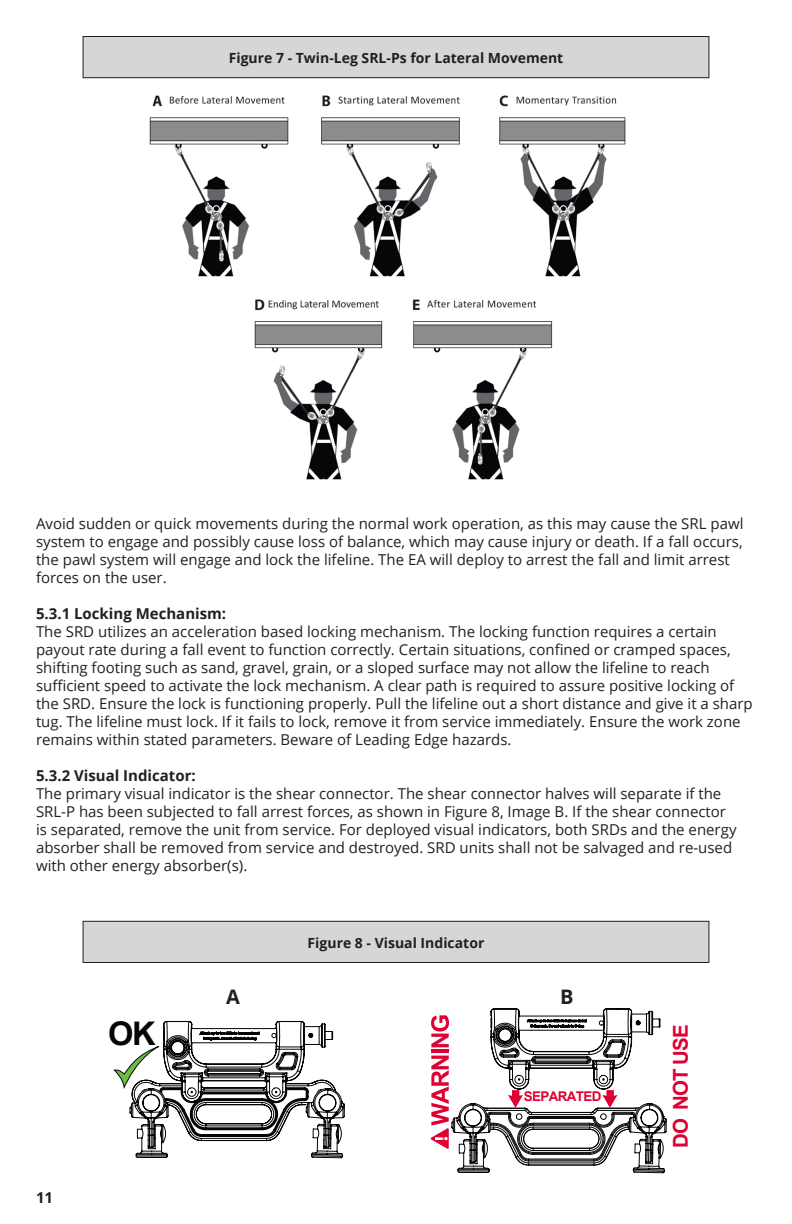
<style>
.page{position:relative;width:792px;height:1224px;background:#fff}
.page>*{position:absolute;margin:0;border:0;box-sizing:border-box;transform-origin:0 0}
.t1{font:700 32.6px "Arial";color:#050504}
.t2{font:700 20.4px "Arial";letter-spacing:-.045em;color:#e00031}
.t3{font:700 20px "Open Sans";color:#231f20}
.t4{font:15px/18px "Open Sans";color:#231f20}
.t5{font:700 15px "Open Sans";color:#231f20}
.t6{font:700 14px "Open Sans";color:#231f20}
.t7{font:700 13.4px "Arial";letter-spacing:-.045em;color:#e00031}
</style>
<div class="page">
<img style="left:149px;top:95px;width:477px;height:182px">
<img style="left:254px;top:299px;width:299px;height:181px">
<div style="left:83px;top:36px;width:626px;height:42px;background:#d5d6d8"></div>
<div style="left:83px;top:36px;width:626px;height:42px;border:1px solid #231f20"></div>
<svg style="left:114px;top:1020px;width:231px;height:138px"></svg>
<svg style="left:430px;top:1008px;width:237px;height:165px"></svg>
<div style="left:83px;top:921px;width:626px;height:41px;background:#d5d6d8"></div>
<div style="left:83px;top:921px;width:626px;height:42px;border:1px solid #231f20"></div>
<p class="t6" style="left:229px;top:48px;width:336px">Figure 7 - Twin-Leg SRL-Ps for Lateral Movement</p>
<p class="t4" style="left:36px;top:514px;width:709px">Avoid sudden or quick movements during the normal work operation, as this may cause the SRL pawl system to engage and possibly cause loss of balance, which may cause injury or death. If a fall occurs, the pawl system will engage and lock the lifeline. The EA will deploy to arrest the fall and limit arrest forces on the user.</p>
<p class="t5" style="left:36px;top:603px;width:192px">5.3.1 Locking Mechanism:</p>
<p class="t4" style="left:36px;top:622px;width:718px">The SRD utilizes an acceleration based locking mechanism. The locking function requires a certain payout rate during a fall event to function correctly. Certain situations, confined or cramped spaces, shifting footing such as sand, gravel, grain, or a sloped surface may not allow the lifeline to reach sufficient speed to activate the lock mechanism. A clear path is required to assure positive locking of the SRD. Ensure the lock is functioning properly. Pull the lifeline out a short distance and give it a sharp tug. The lifeline must lock. If it fails to lock, remove it from service immediately. Ensure the work zone remains within stated parameters. Beware of Leading Edge hazards.</p>
<p class="t5" style="left:36px;top:765px;width:161px">5.3.2 Visual Indicator:</p>
<p class="t4" style="left:36px;top:784px;width:702px">The primary visual indicator is the shear connector. The shear connector halves will separate if the SRL-P has been subjected to fall arrest forces, as shown in Figure 8, Image B. If the shear connector is separated, remove the unit from service. For deployed visual indicators, both SRDs and the energy absorber shall be removed from service and destroyed. SRD units shall not be salvaged and re-used with other energy absorber(s).</p>
<p class="t6" style="left:308px;top:933px;width:178px">Figure 8 - Visual Indicator</p>
<p class="t1" style="left:108px;top:1012px;width:49px">OK</p>
<p class="t5" style="left:36px;top:1187px;width:19px">11</p>
<p class="t3" style="left:226px;top:982px;width:15px">A</p>
<p class="t3" style="left:560px;top:982px;width:15px">B</p>
<p class="t7" style="left:524px;top:1088px;width:79px">SEPARATED</p>
<p class="t2" style="left:667px;top:1148px;width:125px;rotate:-90deg">DO NOT USE</p>
</div>
